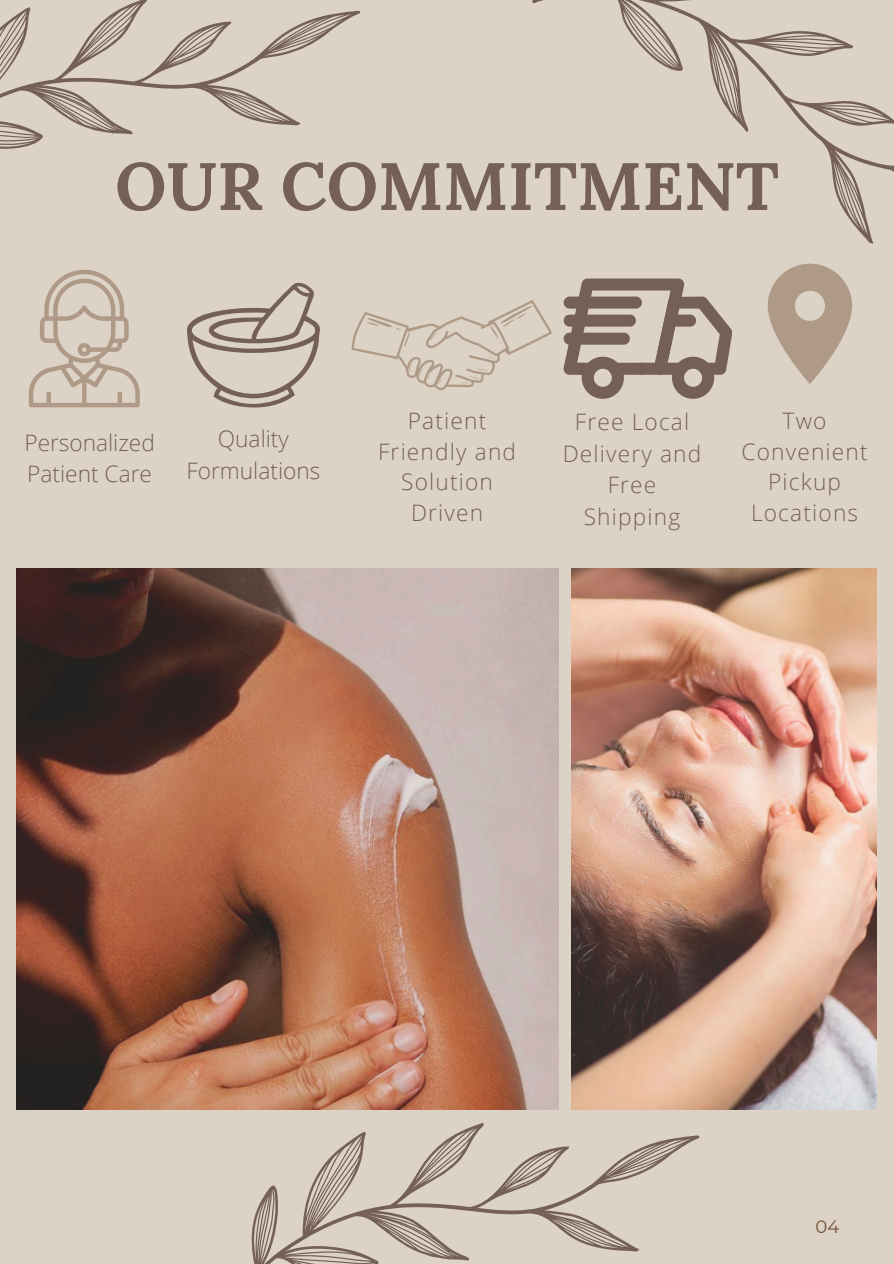
<style>
.page{position:relative;width:894px;height:1264px;background:#fff}
.page>*{position:absolute;margin:0;border:0;box-sizing:border-box;transform-origin:0 0}
.t1{font:700 66.75px "Lora";color:#746055}
.t2{font:300 22.65px/30.6px "Open Sans";letter-spacing:.05em;color:#746055;text-align:center}
.t3{font:300 22.65px/31.8px "Open Sans";color:#746055}
.t4{font:18px "Montserrat";color:#765239}
</style>
<div class="page">
<div style="left:0;top:0;width:893px;height:1263px;background:#dcd3c6"></div>
<svg style="left:29px;top:302px;width:111px;height:105px"></svg>
<svg style="left:187px;top:302px;width:133px;height:105px"></svg>
<svg style="left:351px;top:300px;width:200px;height:90px"></svg>
<svg style="left:563px;top:278px;width:168px;height:121px"></svg>
<svg style="left:767px;top:277px;width:84px;height:107px"></svg>
<img style="left:17px;top:568px;width:541px;height:541px">
<img style="left:571px;top:568px;width:305px;height:541px">
<svg style="left:0;top:0;width:393px;height:302px"></svg>
<svg style="left:532px;top:0;width:361px;height:277px"></svg>
<svg style="left:173px;top:999px;width:559px;height:264px"></svg>
<p class="t1" style="left:115px;top:143px;width:665px">OUR COMMITMENT</p>
<h1 class="t3" style="left:24px;top:426px;width:132px">Personalized<br>Patient Care</h1>
<p class="t3" style="left:186px;top:422px;width:135px;text-align:center">Quality<br>Formulations</p>
<p class="t2" style="left:378px;top:405px;width:139px">Patient<br>Friendly and<br>Solution<br>Driven</p>
<p class="t2" style="left:562px;top:405px;width:140px;line-height:31.5px">Free Local<br>Delivery and<br>Free<br>Shipping</p>
<p class="t2" style="left:741px;top:405px;width:128px">Two<br>Convenient<br>Pickup<br>Locations</p>
<p class="t4" style="left:815px;top:1215px;width:26px">04</p>
</div>
